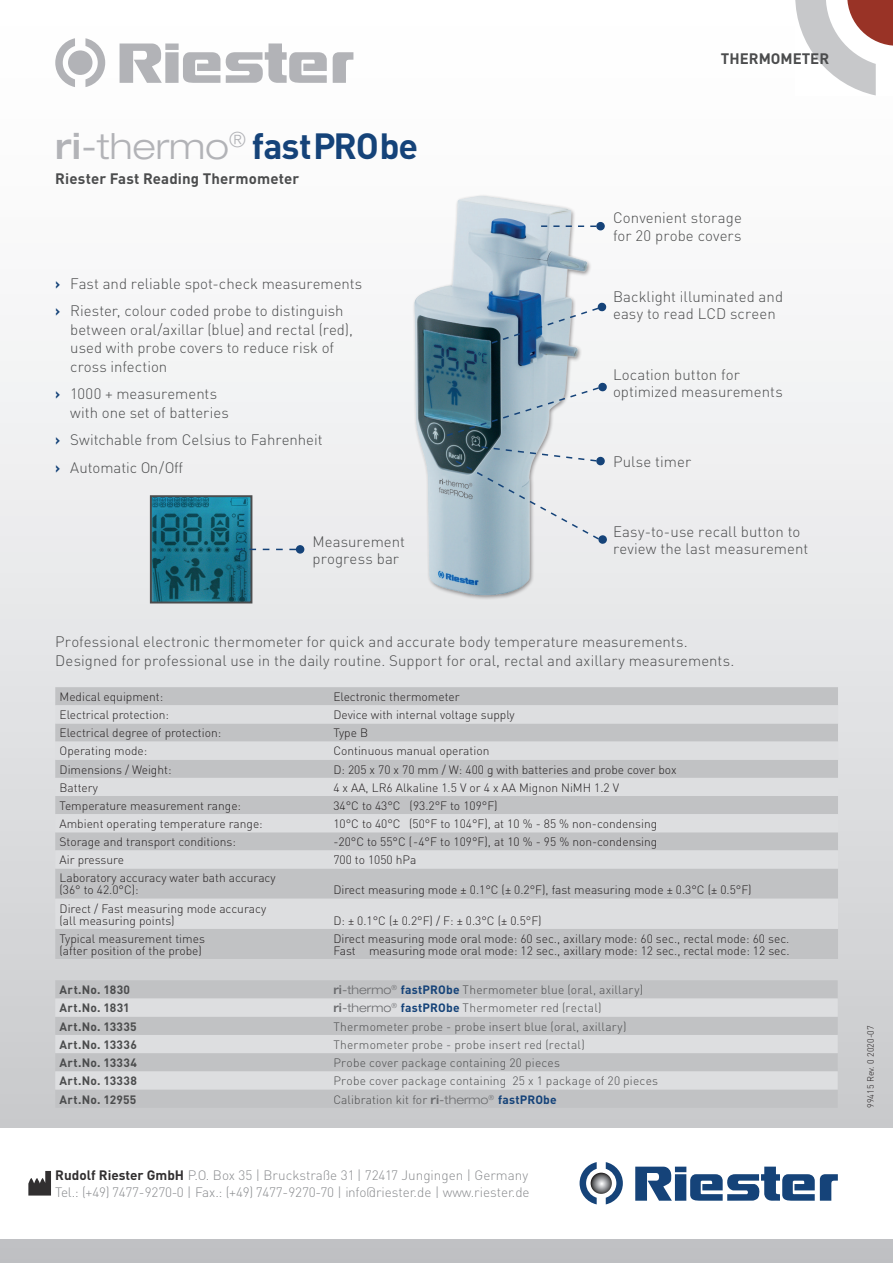
<style>
.page{position:relative;width:893px;height:1263px;background:#fff}
.page>*{position:absolute;margin:0;border:0;box-sizing:border-box;transform-origin:0 0}
.t1{font:700 36px "FFDIN";letter-spacing:-.03em;color:#154379}
.t2{font:300 15px/18.8px "FFDIN";letter-spacing:.005em;color:#4b4c4d}
.t3{font:700 15px "FFDIN";letter-spacing:.005em;color:#4b4c4d}
.t4{font:300 13.5px/17.2px "FFDIN";color:#8a8c8f}
.t5{font:300 12px/12px "FFDIN";color:#231f20}
.t6{font:300 12px "FFDIN";letter-spacing:.015em;color:#4b4c4d}
.t7{font:700 12px "FFDIN";letter-spacing:.03em;color:#4b4c4d}
.t8{font:300 9px "FFDIN";color:#231f20}
.s1{font-family:"Helvetica Neue";font-weight:500;font-stretch:expanded;color:#b2b3b7}
.s2{font-family:"Helvetica Neue";font-weight:300;font-stretch:expanded;color:#b2b3b7}
.s3{font-weight:700;color:#154379}
.s4{font-family:"Helvetica Neue";font-weight:500;font-stretch:expanded;color:#6c6d70}
.s5{font-family:"Helvetica Neue";font-stretch:expanded;color:#6c6d70}
.s6{font-weight:700;color:#312f30}
</style>
<div class="page">
<svg style="left:795px;top:0;width:98px;height:95px"></svg>
<svg style="left:580px;top:1162px;width:17px;height:42px"></svg>
<svg style="left:606px;top:1162px;width:17px;height:42px"></svg>
<svg style="left:591px;top:1173px;width:21px;height:21px"></svg>
<div style="left:675px;top:1166px;width:11px;height:6px;background:#154379"></div>
<svg style="left:635px;top:1166px;width:37px;height:35px"></svg>
<div style="left:675px;top:1174px;width:11px;height:27px;background:#154379"></div>
<svg style="left:690px;top:1166px;width:148px;height:35px"></svg>
<svg style="left:55px;top:38px;width:20px;height:49px"></svg>
<svg style="left:85px;top:38px;width:20px;height:49px"></svg>
<div style="left:68px;top:50px;width:24px;height:25px;background:#b2b3b7;border-radius:50%"></div>
<div style="left:165px;top:44px;width:14px;height:6px;background:#b2b3b7"></div>
<svg style="left:120px;top:44px;width:42px;height:39px"></svg>
<svg style="left:333px;top:52px;width:20px;height:31px"></svg>
<div style="left:165px;top:52px;width:14px;height:31px;background:#b2b3b7"></div>
<svg style="left:183px;top:43px;width:144px;height:40px"></svg>
<svg style="left:28px;top:1171px;width:23px;height:24px"></svg>
<div style="left:55px;top:687px;width:783px;height:272px;background:#c1c2c4"></div>
<svg style="left:55px;top:705px;width:783px;height:224px;background:#d0d1d3"></svg>
<img style="left:153px;top:498px;width:96px;height:102px">
<div style="left:150px;top:495px;width:102px;height:108px;border:2px solid #4b4c4d"></div>
<svg style="left:236px;top:549px;width:60px;height:1px"></svg>
<div style="left:297px;top:546px;width:7px;height:7px;background:#154379;border-radius:50%"></div>
<div style="left:296px;top:545px;width:8px;height:9px;border:2px solid #154379;border-radius:50%"></div>
<img style="left:390px;top:187px;width:208px;height:416px">
<div style="left:599px;top:536px;width:7px;height:7px;background:#154379;border-radius:50%"></div>
<div style="left:598px;top:535px;width:9px;height:9px;border:2px solid #154379;border-radius:50%"></div>
<svg style="left:445px;top:386px;width:155px;height:51px"></svg>
<div style="left:599px;top:383px;width:7px;height:8px;background:#154379;border-radius:3px"></div>
<div style="left:598px;top:382px;width:9px;height:10px;border:2px solid #154379;border-radius:3px"></div>
<svg style="left:490px;top:302px;width:117px;height:43px"></svg>
<div style="left:55px;top:980px;width:783px;height:128px;background:#c1c2c4"></div>
<svg style="left:55px;top:998px;width:783px;height:91px;background:#d1d2d4"></svg>
<svg style="left:541px;top:225px;width:55px;height:2px"></svg>
<div style="left:597px;top:223px;width:7px;height:7px;background:#154379;border-radius:50%"></div>
<div style="left:596px;top:222px;width:9px;height:8px;border:2px solid #154379;border-radius:50%"></div>
<svg style="left:454px;top:445px;width:147px;height:96px;background:#bac7cf"></svg>
<div style="left:597px;top:457px;width:7px;height:8px;background:#154379;border-radius:50%"></div>
<div style="left:596px;top:457px;width:9px;height:8px;border:2px solid #154379;border-radius:50%"></div>
<h1 class="t1" style="left:55px;top:122px;width:364px"><span class="s1">ri</span><span class="s2">-thermo</span><sup>®</sup> fastPRObe</h1>
<p class="t3" style="left:55px;top:169px;width:246px">Riester Fast Reading Thermometer</p>
<p class="t2" style="left:55px;top:269px;width:309px;line-height:27.3px"><span class="s3">›</span> Fast and reliable spot-check measurements <span class="s3">›</span> Riester, colour coded probe to distinguish</p>
<p class="t2" style="left:70px;top:320px;width:284px">between oral/axillar (blue) and rectal (red), used with probe covers to reduce risk of cross infection</p>
<p class="t2" style="left:70px;top:384px;width:160px;text-indent:-15px"><span class="s3">›</span> 1000 + measurements with one set of batteries</p>
<p class="t2" style="left:55px;top:426px;width:269px;line-height:27.3px"><span class="s3">›</span> Switchable from Celsius to Fahrenheit <span class="s3">›</span> Automatic On / Off</p>
<p class="t2" style="left:312px;top:533px;width:94px;line-height:17.2px">Measurement progress bar</p>
<p class="t3" style="left:721px;top:49px;width:110px">THERMOMETER</p>
<p class="t2" style="left:613px;top:209px;width:130px;line-height:18px">Convenient storage for 20 probe covers</p>
<p class="t2" style="left:613px;top:288px;width:172px;line-height:17.2px">Backlight illuminated and easy to read LCD screen</p>
<p class="t2" style="left:613px;top:366px;width:171px;line-height:17.2px">Location button for optimized measurements</p>
<p class="t2" style="left:613px;top:452px;width:80px">Pulse timer</p>
<p class="t2" style="left:613px;top:523px;width:197px;line-height:17.2px">Easy-to-use recall button to review the last measurement</p>
<p class="t2" style="left:55px;top:632px;width:681px">Professional electronic thermometer for quick and accurate body temperature measurements.<br>Designed for professional use in the daily routine. Support for oral, rectal and axillary measurements.</p>
<p class="t5" style="left:60px;top:691px;width:105px">Medical equipment:</p>
<p class="t5" style="left:333px;top:691px;width:128px">Electronic thermometer</p>
<p class="t5" style="left:60px;top:709px;width:111px">Electrical protection:</p>
<p class="t5" style="left:333px;top:709px;width:183px">Device with internal voltage supply</p>
<p class="t5" style="left:60px;top:727px;width:163px">Electrical degree of protection:</p>
<p class="t5" style="left:333px;top:727px;width:36px">Type B</p>
<p class="t5" style="left:60px;top:745px;width:89px">Operating mode:</p>
<p class="t5" style="left:333px;top:745px;width:158px">Continuous manual operation</p>
<p class="t5" style="left:60px;top:763px;width:114px">Dimensions / Weight:</p>
<p class="t5" style="left:333px;top:763px;width:345px">D: 205 x 70 x 70 mm / W: 400 g with batteries and probe cover box</p>
<p class="t5" style="left:60px;top:781px;width:40px">Battery</p>
<p class="t5" style="left:333px;top:781px;width:287px">4 x AA, LR6 Alkaline 1.5 V or 4 x AA Mignon NiMH 1.2 V</p>
<p class="t5" style="left:60px;top:799px;width:183px">Temperature measurement range:</p>
<p class="t5" style="left:333px;top:799px;width:166px">34°C to 43°C (93.2°F to 109°F)</p>
<p class="t5" style="left:60px;top:818px;width:205px">Ambient operating temperature range:</p>
<p class="t5" style="left:333px;top:818px;width:325px">10°C to 40°C (50°F to 104°F), at 10 % - 85 % non-condensing</p>
<p class="t5" style="left:60px;top:836px;width:178px">Storage and transport conditions:</p>
<p class="t5" style="left:333px;top:836px;width:326px">-20°C to 55°C (-4°F to 109°F), at 10 % - 95 % non-condensing</p>
<p class="t5" style="left:60px;top:854px;width:66px">Air pressure</p>
<p class="t5" style="left:333px;top:854px;width:84px">700 to 1050 hPa</p>
<p class="t5" style="left:60px;top:872px;width:218px">Laboratory accuracy water bath accuracy (36° to 42.0°C):</p>
<p class="t5" style="left:333px;top:884px;width:420px">Direct measuring mode ± 0.1°C (± 0.2°F), fast measuring mode ± 0.3°C (± 0.5°F)</p>
<p class="t5" style="left:60px;top:902px;width:208px">Direct / Fast measuring mode accuracy (all measuring points)</p>
<p class="t5" style="left:333px;top:914px;width:210px">D: ± 0.1°C (± 0.2°F) / F: ± 0.3°C (± 0.5°F)</p>
<p class="t5" style="left:60px;top:932px;width:147px">Typical measurement times (after position of the probe)</p>
<p class="t5" style="left:333px;top:932px;width:458px">Direct measuring mode oral mode: 60 sec., axillary mode: 60 sec., rectal mode: 60 sec.<br>Fast measuring mode oral mode: 12 sec., axillary mode: 12 sec., rectal mode: 12 sec.</p>
<p class="t7" style="left:60px;top:982px;width:72px">Art.No. 1830</p>
<p class="t6" style="left:333px;top:982px;width:311px"><span class="s4">ri</span><span class="s5">-thermo</span><sup>®</sup> <span class="s3">fastPRObe</span> Thermometer blue (oral, axillary)</p>
<p class="t7" style="left:60px;top:1000px;width:72px">Art.No. 1831</p>
<p class="t6" style="left:333px;top:1001px;width:270px"><span class="s4">ri</span><span class="s5">-thermo</span><sup>®</sup> <span class="s3">fastPRObe</span> Thermometer red (rectal)</p>
<p class="t7" style="left:60px;top:1018px;width:79px">Art.No. 13335</p>
<p class="t6" style="left:333px;top:1019px;width:295px">Thermometer probe - probe insert blue (oral, axillary)</p>
<p class="t7" style="left:60px;top:1037px;width:79px">Art.No. 13336</p>
<p class="t6" style="left:333px;top:1037px;width:253px">Thermometer probe - probe insert red (rectal)</p>
<p class="t7" style="left:60px;top:1055px;width:79px">Art.No. 13334</p>
<p class="t6" style="left:333px;top:1055px;width:228px">Probe cover package containing 20 pieces</p>
<p class="t7" style="left:60px;top:1073px;width:79px">Art.No. 13338</p>
<p class="t6" style="left:333px;top:1073px;width:326px">Probe cover package containing 25 x 1 package of 20 pieces</p>
<p class="t7" style="left:60px;top:1091px;width:78px">Art.No. 12955</p>
<p class="t6" style="left:333px;top:1092px;width:225px">Calibration kit for <span class="s4">ri</span><span class="s5">-thermo</span><sup>®</sup> <span class="s3">fastPRObe</span></p>
<p class="t4" style="left:55px;top:1166px;width:476px"><span class="s6">Rudolf Riester GmbH</span> P.O. Box 35 | Bruckstraße 31 | 72417 Jungingen | Germany<br>Tel.: (+49) 7477-9270-0 | Fax.: (+49) 7477-9270-70 | info@riester.de | www.riester.de</p>
<p class="t8" style="left:865px;top:1108px;width:84px;rotate:-90deg">99415 Rev. 0 2020-07</p>
</div>
